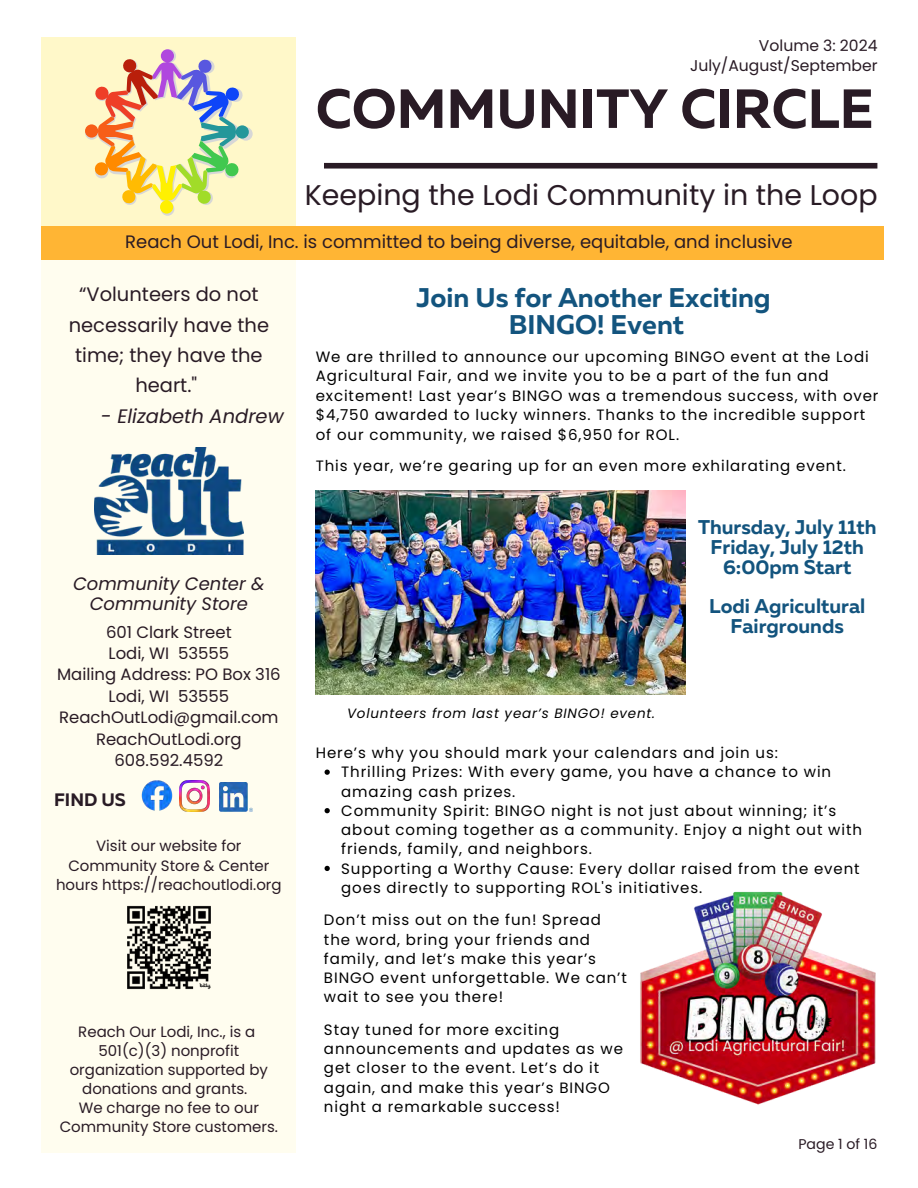
<style>
.page{position:relative;width:918px;height:1188px;background:#fff}
.page>*{position:absolute;margin:0;border:0;box-sizing:border-box;transform-origin:0 0}
.t1{font:700 55.05px "Muller";color:#291b25}
.t2{font:28.5px "Poppins";color:#291b25}
.t3{font:700 27px/27px "Muller";color:#13547e;text-align:center}
.t4{font:700 19.95px/20px "Muller";color:#13547e;text-align:center}
.t5{font:19.5px/30.3px "Poppins";color:#291b25;text-align:center}
.t6{font:italic 19.5px "Poppins";color:#291b25}
.t7{font:18px "Poppins";color:#291b25}
.t8{font:italic 18px/20.2px "Poppins";color:#291b25;text-align:center}
.t9{font:700 18px "Muller";color:#291b25}
.t10{font:16.5px "Poppins";color:#291b25}
.t11{font:15.6px "Poppins";color:#291b25}
.t12{font:15px/19.2px "Poppins";letter-spacing:.06em;color:#000}
.t13{font:15px/19px "Poppins";color:#291b25;text-align:center}
.t14{font:14.1px "Poppins";color:#291b25}
.t15{font:italic 13.5px "Poppins";letter-spacing:.06em;color:#000}
</style>
<div class="page">
<div style="left:41px;top:37px;width:255px;height:189px;background:#fff8c9"></div>
<div style="left:324px;top:163px;width:553px;height:6px;background:#291b25"></div>
<div style="left:41px;top:260px;width:255px;height:893px;background:#fffdef"></div>
<div style="left:41px;top:226px;width:843px;height:34px;background:#ffb534"></div>
<img style="left:141px;top:780px;width:32px;height:31px">
<img style="left:180px;top:781px;width:30px;height:30px">
<img style="left:219px;top:782px;width:34px;height:29px">
<img style="left:94px;top:448px;width:150px;height:107px">
<svg style="left:85px;top:49px;width:168px;height:167px"></svg>
<img style="left:127px;top:905px;width:84px;height:85px">
<img style="left:316px;top:490px;width:370px;height:205px">
<img style="left:640px;top:891px;width:236px;height:214px">
<svg style="left:325px;top:770px;width:5px;height:5px"></svg>
<svg style="left:325px;top:808px;width:5px;height:5px"></svg>
<svg style="left:325px;top:866px;width:5px;height:5px"></svg>
<p class="t11" style="left:759px;top:35px;width:120px">Volume 3: 2024</p>
<p class="t11" style="left:690px;top:54px;width:189px">July/August/September</p>
<p class="t1" style="left:316px;top:86px;width:559px">COMMUNITY CIRCLE</p>
<h6 class="t2" style="left:305px;top:175px;width:574px">Keeping the Lodi Community in the Loop</h6>
<p class="t7" style="left:125px;top:229px;width:669px">Reach Out Lodi, Inc. is committed to being diverse, equitable, and inclusive</p>
<p class="t5" style="left:69px;top:279px;width:202px">“Volunteers do not necessarily have the time; they have the heart."</p>
<p class="t6" style="left:101px;top:402px;width:184px">- Elizabeth Andrew</p>
<p class="t3" style="left:417px;top:286px;width:356px">Join Us for Another Exciting<br>BINGO! Event</p>
<p class="t12" style="left:316px;top:347px;width:564px">We are thrilled to announce our upcoming BINGO event at the Lodi Agricultural Fair, and we invite you to be a part of the fun and excitement! Last year’s BINGO was a tremendous success, with over $4,750 awarded to lucky winners. Thanks to the incredible support of our community, we raised $6,950 for ROL.</p>
<h5 class="t12" style="left:316px;top:456px;width:532px">This year, we’re gearing up for an even more exhilarating event.</h5>
<p class="t8" style="left:73px;top:573px;width:193px">Community Center &amp;<br>Community Store</p>
<p class="t10" style="left:106px;top:620px;width:127px">601 Clark Street</p>
<h4 class="t10" style="left:109px;top:642px;width:122px">Lodi, WI 53555</h4>
<p class="t10" style="left:57px;top:663px;width:225px">Mailing Address: PO Box 316</p>
<p class="t10" style="left:109px;top:684px;width:122px">Lodi, WI 53555</p>
<p class="t10" style="left:59px;top:706px;width:221px">ReachOutLodi@gmail.com</p>
<p class="t10" style="left:96px;top:727px;width:147px">ReachOutLodi.org</p>
<p class="t10" style="left:114px;top:749px;width:110px">608.592.4592</p>
<p class="t9" style="left:54px;top:792px;width:73px">FIND US</p>
<p class="t13" style="left:56px;top:837px;width:227px">Visit our website for<br>Community Store &amp; Center hours https://reachoutlodi.org</p>
<p class="t13" style="left:78px;top:1022px;width:179px">Reach Our Lodi, Inc., is a</p>
<h2 class="t13" style="left:70px;top:1041px;width:200px">501(c)(3) nonprofit organization supported by donations and grants.</h2>
<p class="t13" style="left:60px;top:1098px;width:220px">We charge no fee to our<br>Community Store customers.</p>
<p class="t15" style="left:347px;top:704px;width:310px">Volunteers from last year’s BINGO! event.</p>
<p class="t4" style="left:698px;top:519px;width:180px">Thursday, July 11th<br>Friday, July 12th<br>6:00pm Start</p>
<p class="t4" style="left:709px;top:598px;width:158px">Lodi Agricultural<br>Fairgrounds</p>
<h5 class="t12" style="left:316px;top:743px;width:464px">Here’s why you should mark your calendars and join us:</h5>
<p class="t12" style="left:341px;top:763px;width:491px">Thrilling Prizes: With every game, you have a chance to win amazing cash prizes.</p>
<p class="t12" style="left:341px;top:801px;width:522px">Community Spirit: BINGO night is not just about winning; it’s about coming together as a community. Enjoy a night out with friends, family, and neighbors.</p>
<p class="t12" style="left:341px;top:859px;width:520px">Supporting a Worthy Cause: Every dollar raised from the event goes directly to supporting ROL's initiatives.</p>
<p class="t12" style="left:324px;top:911px;width:304px">Don’t miss out on the fun! Spread the word, bring your friends and family, and let’s make this year’s<br>BINGO event unforgettable. We can’t wait to see you there!</p>
<p class="t12" style="left:324px;top:1020px;width:300px">Stay tuned for more exciting announcements and updates as we get closer to the event. Let’s do it again, and make this year’s BINGO night a remarkable success!</p>
<p class="t14" style="left:798px;top:1134px;width:80px">Page 1 of 16</p>
</div>
